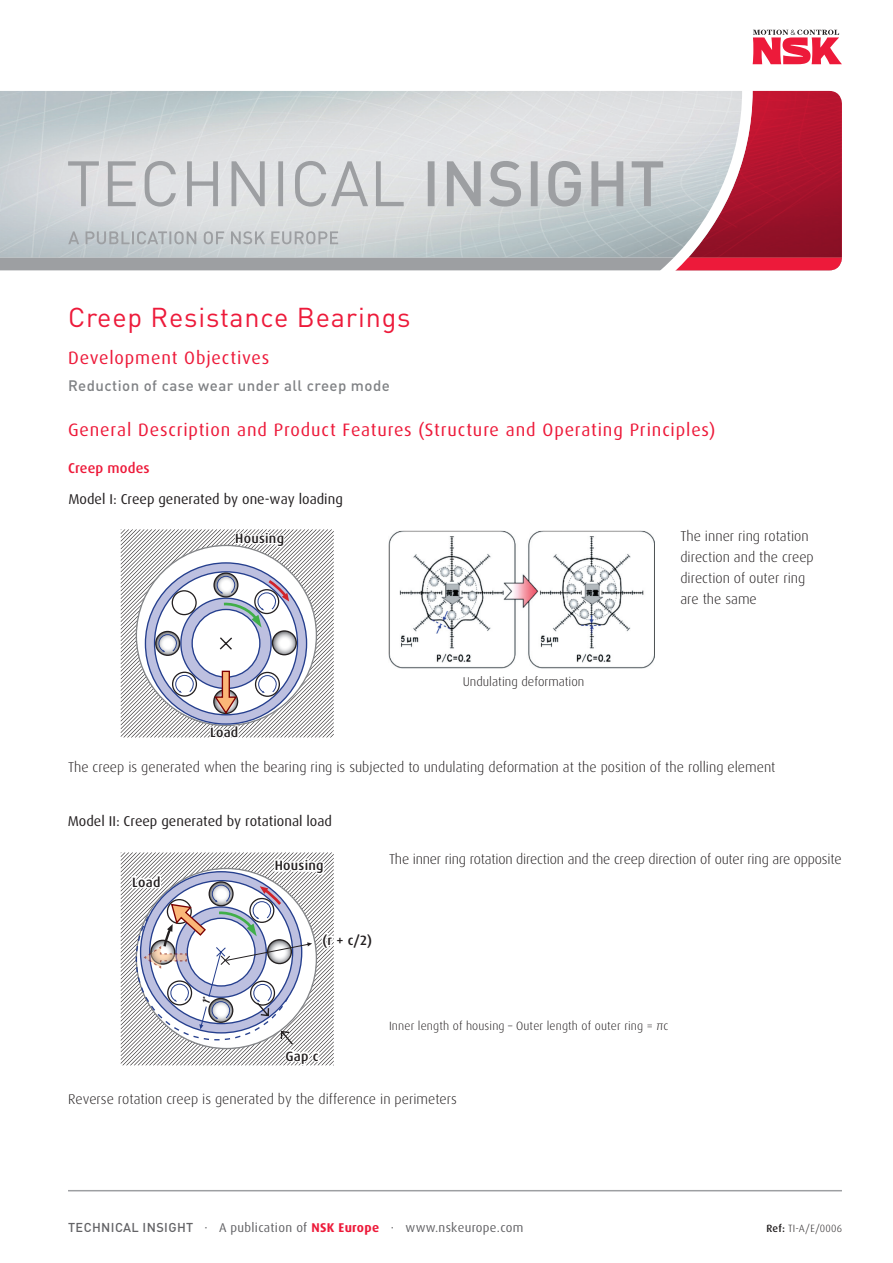
<style>
.page{position:relative;width:893px;height:1263px;background:#fff}
.page>*{position:absolute;margin:0;border:0;box-sizing:border-box;transform-origin:0 0}
.t1{font:27px "DIN Pro";letter-spacing:.03em;color:#ed1a3a}
.t2{font:18px "Dax Pro";letter-spacing:.045em;color:#ed1a3a}
.t3{font:500 15px "DIN Pro";letter-spacing:.03em;color:#808285}
.DAX_s_9_5_5mm__light{font:300 14.25px/21px "Dax Pro";color:#231f20}
.DAX_s_9_5_5mm__light-2{font:14.25px "Dax Pro";color:#231f20}
.DAX_s_9_5_5mm__light-3{font:500 14.25px "Dax Pro";letter-spacing:.01em;color:#ed1a3a}
.DAX_s_9_5_5mm__light-4{font:500 13.5px "Dax Pro";letter-spacing:.02em;color:#231f20}
.t4{font:12.75px "Dax Pro";letter-spacing:.025em;color:#636366}
.DAX_s_9_5_5mm__light-5{font:300 12.75px "Dax Pro";color:#231f20}
.DAX_s_9_5_5mm__light-6{font:300 12px "Dax Pro";letter-spacing:.01em;color:#231f20}
.t5{font:300 10.5px "Dax Pro";letter-spacing:.025em;color:#231f20}
.s1{font-family:"DIN Pro";font-weight:500}
.s2{font-weight:700;color:#ed1a3a}
.s3{font-weight:500}
</style>
<div class="page">
<svg style="left:753px;top:30px;width:89px;height:34px"></svg>
<hr style="left:68px;top:1190px;width:774px;height:1px;background:#9d9fa2">
<svg style="left:0;top:90px;width:842px;height:181px;background:#c7b7bc"></svg>
<img style="left:389px;top:530px;width:266px;height:138px">
<svg style="left:121px;top:852px;width:213px;height:213px"></svg>
<svg style="left:121px;top:529px;width:213px;height:209px"></svg>
<svg style="left:130px;top:858px;width:204px;height:208px"></svg>
<p class="t1" style="left:68px;top:299px;width:344px">Creep Resistance Bearings</p>
<p class="t2" style="left:68px;top:347px;width:203px">Development Objectives</p>
<p class="t3" style="left:68px;top:376px;width:323px">Reduction of case wear under all creep mode</p>
<p class="t2" style="left:68px;top:419px;width:649px">General Description and Product Features (Structure and Operating Principles)</p>
<p class="DAX_s_9_5_5mm__light-3" style="left:68px;top:458px;width:83px">Creep modes</p>
<p class="DAX_s_9_5_5mm__light-2" style="left:68px;top:490px;width:276px">Model I: Creep generated by one-way loading</p>
<p class="DAX_s_9_5_5mm__light-4" style="left:235px;top:530px;width:50px">Housing</p>
<p class="DAX_s_9_5_5mm__light-4" style="left:210px;top:724px;width:30px">Load</p>
<p class="DAX_s_9_5_5mm__light-5" style="left:463px;top:673px;width:123px">Undulating deformation</p>
<p class="DAX_s_9_5_5mm__light" style="left:680px;top:525px;width:135px">The inner ring rotation direction and the creep direction of outer ring are the same</p>
<p class="DAX_s_9_5_5mm__light" style="left:68px;top:757px;width:709px">The creep is generated when the bearing ring is subjected to undulating deformation at the position of the rolling element</p>
<p class="DAX_s_9_5_5mm__light-2" style="left:68px;top:811px;width:266px">Model II: Creep generated by rotational load</p>
<p class="DAX_s_9_5_5mm__light-4" style="left:132px;top:873px;width:30px">Load</p>
<p class="DAX_s_9_5_5mm__light-4" style="left:275px;top:857px;width:50px">Housing</p>
<p class="DAX_s_9_5_5mm__light" style="left:389px;top:849px;width:454px">The inner ring rotation direction and the creep direction of outer ring are opposite</p>
<p class="DAX_s_9_5_5mm__light-4" style="left:322px;top:931px;width:51px">(r + c/2)</p>
<p class="DAX_s_9_5_5mm__light-4" style="left:285px;top:1047px;width:35px">Gap c</p>
<p class="DAX_s_9_5_5mm__light-6" style="left:389px;top:1018px;width:281px">Inner length of housing – Outer length of outer ring = πc</p>
<p class="DAX_s_9_5_5mm__light" style="left:68px;top:1088px;width:390px">Reverse rotation creep is generated by the difference in perimeters</p>
<p class="t4" style="left:68px;top:1219px;width:457px"><span class="s1">TECHNICAL INSIGHT</span> · A publication of <span class="s2">NSK Europe</span> · www.nskeurope.com</p>
<p class="t5" style="left:766px;top:1221px;width:77px"><span class="s3">Ref:</span> TI-A/E/0006</p>
</div>
